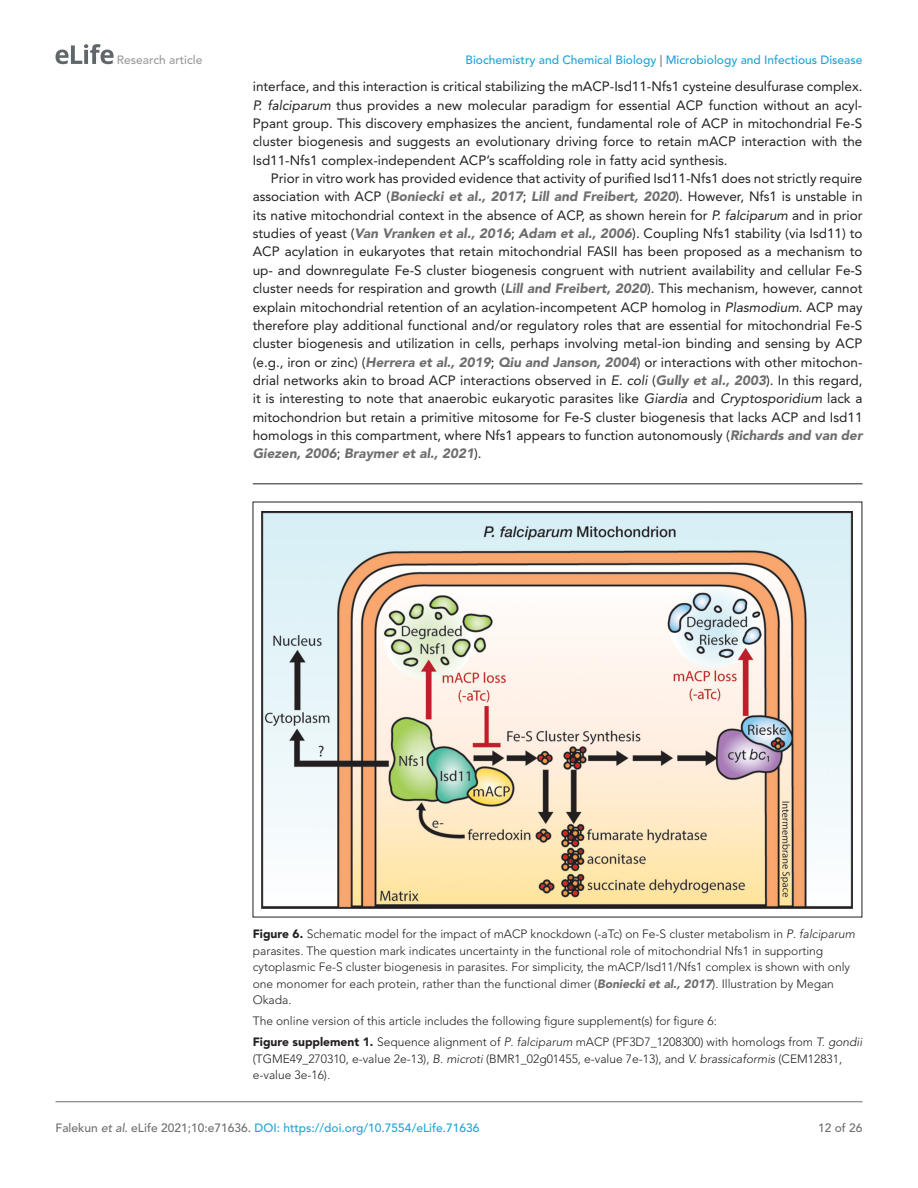
<style>
.page{position:relative;width:918px;height:1188px;background:#fff}
.page>*{position:absolute;margin:0;border:0;box-sizing:border-box;transform-origin:0 0}
.t1{font:13.5px/18.3px "Avenir LT Std";color:#231f20;text-align:justify}
.t2{font:300 12px/16.5px "Avenir LT Std";color:#231f20}
.t3{font:500 12px "Avenir LT Std";color:#1ea4d7}
.t4{font:500 12px "Avenir LT Std";color:#9a9a9a}
.t5{font:500 12px "Avenir LT Std";color:#6e6e70}
.s1{color:#6e6e70}
.s2{font-style:italic}
.s3{font-weight:900;font-style:italic;color:#6e6e70}
.s4{font-weight:900}
.s5{font-style:italic;color:#6e6e70}
</style>
<div class="page">
<svg style="left:56px;top:44px;width:58px;height:20px"></svg>
<hr style="left:56px;top:1101px;width:806px;height:1px;background:#6e6e70">
<hr style="left:253px;top:483px;width:609px;height:1px;background:#231f20">
<img style="left:262px;top:511px;width:591px;height:397px">
<p class="t4" style="left:117px;top:53px;width:87px">Research article</p>
<p class="t3" style="left:465px;top:53px;width:398px">Biochemistry and Chemical Biology <span class="s1">|</span> Microbiology and Infectious Disease</p>
<p class="t1" style="left:253px;top:77px;width:611px">interface, and this interaction is critical stabilizing the mACP-Isd11-Nfs1 cysteine desulfurase complex.<br><span class="s2">P. falciparum</span> thus provides a new molecular paradigm for essential ACP function without an acyl-Ppant group. This discovery emphasizes the ancient, fundamental role of ACP in mitochondrial Fe-S cluster biogenesis and suggests an evolutionary driving force to retain mACP interaction with the Isd11-Nfs1 complex-independent ACP’s scaffolding role in fatty acid synthesis.</p>
<p class="t1" style="left:253px;top:169px;width:611px;text-indent:18px">Prior in vitro work has provided evidence that activity of purified Isd11-Nfs1 does not strictly require association with ACP (<span class="s3">Boniecki et al., 2017</span>; <span class="s3">Lill and Freibert, 2020</span>). However, Nfs1 is unstable in its native mitochondrial context in the absence of ACP, as shown herein for <span class="s2">P. falciparum</span> and in prior studies of yeast (<span class="s3">Van Vranken et al., 2016</span>; <span class="s3">Adam et al., 2006</span>). Coupling Nfs1 stability (via Isd11) to ACP acylation in eukaryotes that retain mitochondrial FASII has been proposed as a mechanism to up- and downregulate Fe-S cluster biogenesis congruent with nutrient availability and cellular Fe-S cluster needs for respiration and growth (<span class="s3">Lill and Freibert, 2020</span>). This mechanism, however, cannot explain mitochondrial retention of an acylation-incompetent ACP homolog in <span class="s2">Plasmodium</span>. ACP may therefore play additional functional and/or regulatory roles that are essential for mitochondrial Fe-S cluster biogenesis and utilization in cells, perhaps involving metal-ion binding and sensing by ACP (e.g., iron or zinc) (<span class="s3">Herrera et al., 2019</span>; <span class="s3">Qiu and Janson, 2004</span>) or interactions with other mitochon&shy;drial networks akin to broad ACP interactions observed in <span class="s2">E. coli</span> (<span class="s3">Gully et al., 2003</span>). In this regard, it is interesting to note that anaerobic eukaryotic parasites like <span class="s2">Giardia</span> and <span class="s2">Cryptosporidium</span> lack a mitochondrion but retain a primitive mitosome for Fe-S cluster biogenesis that lacks ACP and Isd11 homologs in this compartment, where Nfs1 appears to function autonomously (<span class="s3">Richards and van der Giezen, 2006</span>; <span class="s3">Braymer et al., 2021</span>).</p>
<p class="t2" style="left:253px;top:926px;width:604px"><span class="s4">Figure 6.</span> Schematic model for the impact of mACP knockdown (-aTc) on Fe-S cluster metabolism in <span class="s2">P</span>. <span class="s2">falciparum </span>parasites. The question mark indicates uncertainty in the functional role of mitochondrial Nfs1 in supporting cytoplasmic Fe-S cluster biogenesis in parasites. For simplicity, the mACP/Isd11/Nfs1 complex is shown with only one monomer for each protein, rather than the functional dimer (<span class="s3">Boniecki et al., 2017</span>). Illustration by Megan Okada.</p>
<p class="t2" style="left:253px;top:1011px;width:611px;line-height:21px">The online version of this article includes the following figure supplement(s) for figure 6:<br><span class="s4">Figure supplement 1.</span> Sequence alignment of <span class="s2">P</span>. <span class="s2">falciparum</span> mACP (PF3D7_1208300) with homologs from <span class="s2">T. gondii</span></p>
<p class="t2" style="left:253px;top:1050px;width:591px">(TGME49_270310, e-value 2e-13), <span class="s2">B. microti</span> (BMR1_02g01455, e-value 7e-13), and <span class="s2">V. brassicaformis</span> (CEM12831, e-value 3e-16).</p>
<p class="t3" style="left:56px;top:1121px;width:425px"><span class="s1">Falekun</span> <span class="s5">et al</span><span class="s1">. eLife 2021;10:e71636.</span> DOI: https://doi.org/10.7554/eLife.71636</p>
<p class="t5" style="left:818px;top:1121px;width:46px">12 of 26</p>
</div>
